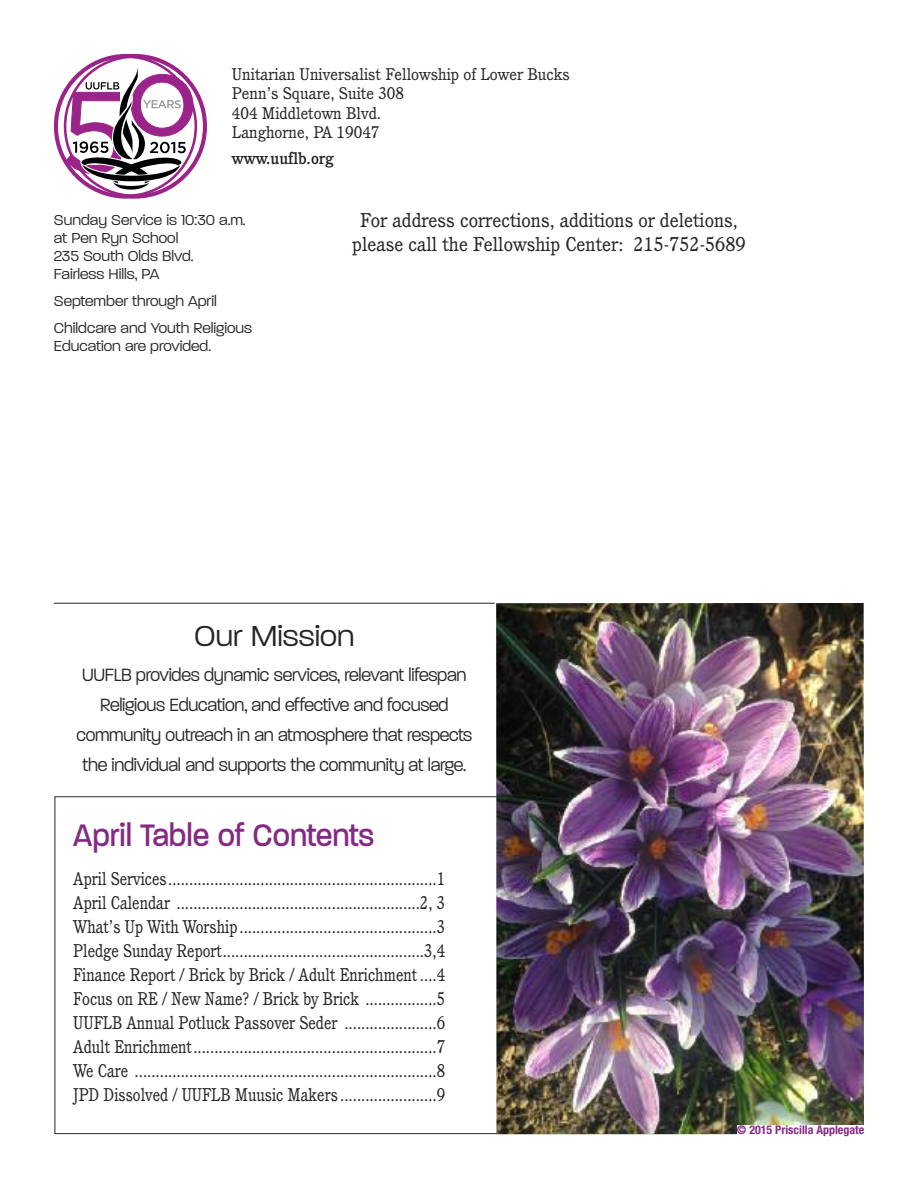
<style>
.page{position:relative;width:918px;height:1188px;background:#fff}
.page>*{position:absolute;margin:0;border:0;box-sizing:border-box;transform-origin:0 0}
.t1{font:500 42px "Paralucent";color:#852a84;scale:.9 1}
.t2{font:300 39px "Paralucent";color:#272627}
.t3{font:300 24px/30px "Paralucent";letter-spacing:-.01em;color:#272627;text-align:center;scale:.93 1}
.t4{font:300 19.5px/18px "Paralucent";color:#272627}
.t5{font:19.5px/24px "Cushing";color:#272627;text-align:center}
.t6{font:18px/24px "Cushing";color:#272627;text-align:justify;scale:.9 1}
.t7{font:16.5px/19.5px "Cushing";color:#272627}
.t8{font:500 16.5px "Cushing";color:#272627}
.t9{font:700 condensed 12px "Helvetica Neue";color:#852a84}
</style>
<div class="page">
<svg style="left:56px;top:53px;width:151px;height:146px"></svg>
<hr style="left:54px;top:603px;width:441px;height:1px;background:#272627">
<img style="left:496px;top:603px;width:368px;height:531px">
<div style="left:737px;top:1125px;width:135px;height:54px;background:#fff"></div>
<p class="t7" style="left:232px;top:66px;width:340px">Unitarian Universalist Fellowship of Lower Bucks<br>Penn’s Square, Suite 308<br>404 Middletown Blvd.<br>Langhorne, PA 19047</p>
<p class="t8" style="left:232px;top:152px;width:104px">www.uuflb.org</p>
<p class="t4" style="left:54px;top:210px;width:193px">Sunday Service is 10:30 a.m. at Pen Ryn School<br>235 South Olds Blvd.<br>Fairless Hills, PA</p>
<p class="t4" style="left:54px;top:286px;width:200px;line-height:27px">September through April<br>Childcare and Youth Religious</p>
<p class="t4" style="left:54px;top:336px;width:159px">Education are provided.</p>
<p class="t5" style="left:352px;top:210px;width:395px">For address corrections, additions or deletions, please call the Fellowship Center: 215-752-5689</p>
<h2 class="t2" style="left:194px;top:609px;width:162px">Our Mission</h2>
<h3 class="t3" style="left:76px;top:658px;width:427px">UUFLB provides dynamic services, relevant lifespan Religious Education, and effective and focused community outreach in an atmosphere that respects the individual and supports the community at large.</h3>
<h1 class="t1" style="left:73px;top:807px;width:336px">April Table of Contents</h1>
<p class="t6" style="left:73px;top:868px;width:415px">April Services................................................................1<br>April Calendar ..........................................................2, 3<br>What’s Up With Worship ...............................................3<br>Pledge Sunday Report................................................3,4<br>Finance Report / Brick by Brick / Adult Enrichment ....4<br>Focus on RE / New Name? / Brick by Brick .................5<br>UUFLB Annual Potluck Passover Seder ......................6<br>Adult Enrichment..........................................................7<br>We Care ........................................................................8<br>JPD Dissolved / UUFLB Muusic Makers .......................9</p>
<p class="t9" style="left:737px;top:1125px;width:129px">© 2015 Priscilla Applegate</p>
</div>
